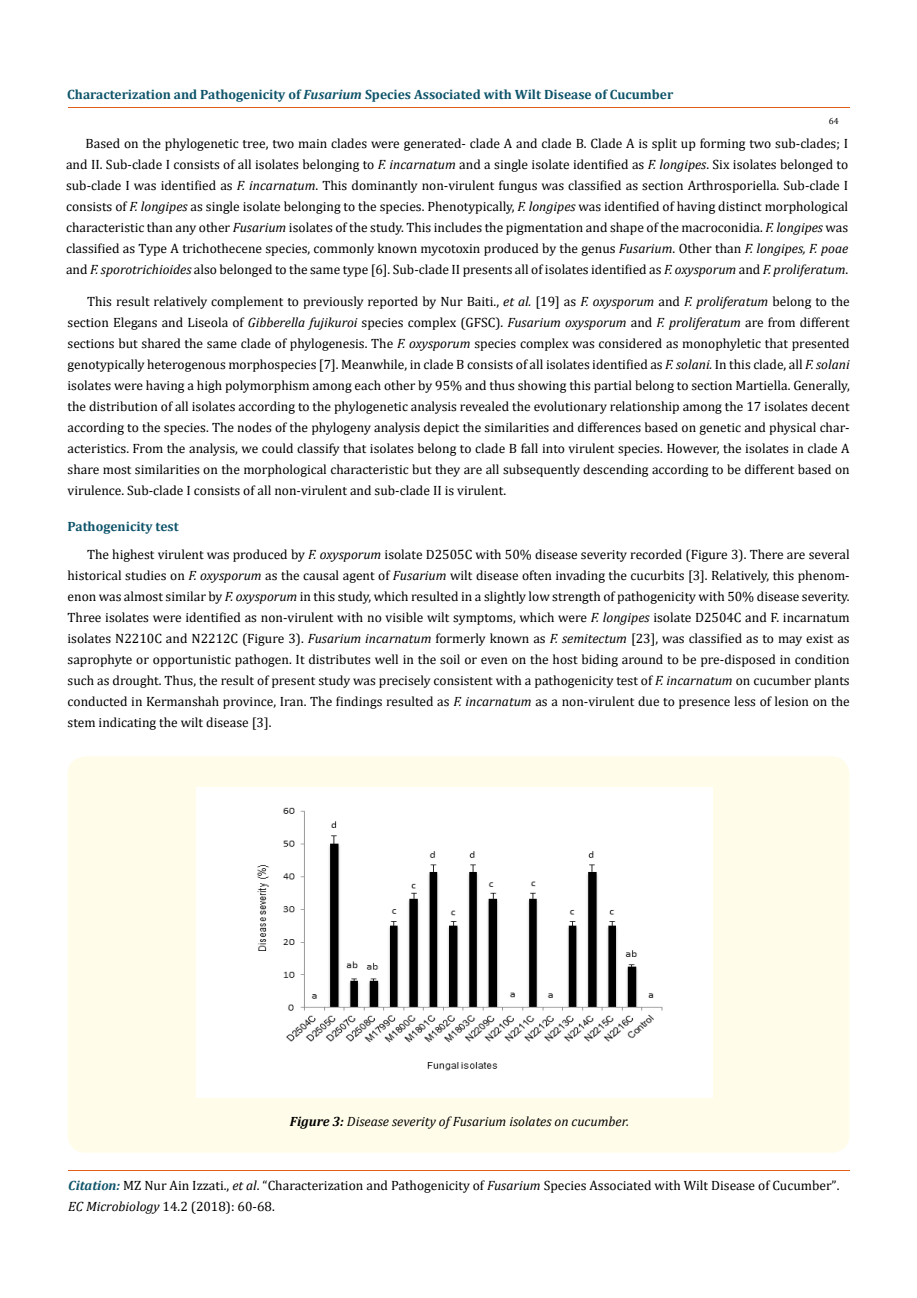
<style>
.page{position:relative;width:917px;height:1298px;background:#fff}
.page>*{position:absolute;margin:0;border:0;box-sizing:border-box;transform-origin:0 0}
.t1{font:13.5px/21px "Cambria";color:#000;text-align:justify}
.t2{font:700 13.5px "Cambria";color:#0e546a}
.t3{font:italic 13.5px "Cambria";color:#000}
.t4{font:9px "Cambria";color:#000}
.s1{font-style:italic}
.s2{font-weight:700;color:#0e546a}
.s3{font-weight:700}
.s4{font-weight:700;font-style:italic;color:#0e546a}
.s5{font-size:13.35px}
</style>
<div class="page">
<hr style="left:68px;top:108px;width:781px;height:1px;background:#e05d1a">
<hr style="left:68px;top:1170px;width:781px;height:1px;background:#e05d1a">
<div style="left:68px;top:756px;width:781px;height:396px;background:#fffde9;border-radius:18px"></div>
<img style="left:196px;top:787px;width:516px;height:310px">
<p class="t2" style="left:67px;top:85px;width:607px">Characterization and Pathogenicity of <span class="s1">Fusarium</span> Species Associated with Wilt Disease of Cucumber</p>
<p class="t4" style="left:828px;top:116px;width:11px">64</p>
<p class="t1" style="left:66px;top:132px;width:783px;text-indent:19px">Based on the phylogenetic tree, two main clades were generated- clade A and clade B. Clade A is split up forming two sub-clades; I and II. Sub-clade I consists of all isolates belonging to <span class="s1">F. incarnatum</span> and a single isolate identified as <span class="s1">F. longipes</span>. Six isolates belonged to sub-clade I was identified as <span class="s1">F. incarnatum</span>. This dominantly non-virulent fungus was classified as section Arthrosporiella. Sub-clade I consists of <span class="s1">F. longipes</span> as single isolate belonging to the species. Phenotypically, <span class="s1">F. longipes</span> was identified of having distinct morphological characteristic than any other <span class="s1">Fusarium</span> isolates of the study. This includes the pigmentation and shape of the macroconidia. <span class="s1">F. longipes</span> was classified as Type A trichothecene species, commonly known mycotoxin produced by the genus <span class="s1">Fusarium</span>. Other than <span class="s1">F. longipes, F. poae </span>and <span class="s1">F. sporotrichioides</span> also belonged to the same type [6]. Sub-clade II presents all of isolates identified as <span class="s1">F. oxysporum</span> and <span class="s1">F. proliferatum</span>.</p>
<p class="t1" style="left:68px;top:291px;width:783px;text-indent:19px">This result relatively complement to previously reported by Nur Baiti., <span class="s1">et al.</span> [19] as <span class="s1">F. oxysporum</span> and <span class="s1">F. proliferatum</span> belong to the section Elegans and Liseola of <span class="s1">Gibberella fujikuroi</span> species complex (GFSC). <span class="s1">Fusarium oxysporum</span> and <span class="s1">F. proliferatum</span> are from different sections but shared the same clade of phylogenesis. The <span class="s1">F. oxysporum</span> species complex was considered as monophyletic that presented genotypically heterogenous morphospecies [7]. Meanwhile, in clade B consists of all isolates identified as <span class="s1">F. solani.</span> In this clade, all <span class="s1">F. solani </span>isolates were having a high polymorphism among each other by 95% and thus showing this partial belong to section Martiella. Generally, the distribution of all isolates according to the phylogenetic analysis revealed the evolutionary relationship among the 17 isolates decent according to the species. The nodes of the phylogeny analysis depict the similarities and differences based on genetic and physical char&shy;acteristics. From the analysis, we could classify that isolates belong to clade B fall into virulent species. However, the isolates in clade A share most similarities on the morphological characteristic but they are all subsequently descending according to be different based on virulence. Sub-clade I consists of all non-virulent and sub-clade II is virulent.</p>
<p class="t1" style="left:87px;top:511px;width:764px;line-height:28.5px;text-indent:-19px"><span class="s2">Pathogenicity test<br></span>The highest virulent was produced by <span class="s1">F. oxysporum</span> isolate D2505C with 50% disease severity recorded (Figure 3). There are several</p>
<p class="t1" style="left:68px;top:565px;width:783px">historical studies on <span class="s1">F. oxysporum</span> as the causal agent of <span class="s1">Fusarium</span> wilt disease often invading the cucurbits [3]. Relatively, this phenom&shy;enon was almost similar by <span class="s1">F. oxysporum</span> in this study, which resulted in a slightly low strength of pathogenicity with 50% disease severity.<br>Three isolates were identified as non-virulent with no visible wilt symptoms, which were <span class="s1">F. longipes</span> isolate D2504C and F. incarnatum isolates N2210C and N2212C (Figure 3). <span class="s1">Fusarium incarnatum</span> formerly known as <span class="s1">F. semitectum</span> [23], was classified as to may exist as saprophyte or opportunistic pathogen. It distributes well in the soil or even on the host biding around to be pre-disposed in condition such as drought. Thus, the result of present study was precisely consistent with a pathogenicity test of <span class="s1">F. incarnatum</span> on cucumber plants conducted in Kermanshah province, Iran. The findings resulted as <span class="s1">F. incarnatum</span> as a non-virulent due to presence less of lesion on the stem indicating the wilt disease [3].</p>
<p class="t3" style="left:290px;top:1111px;width:341px"><span class="s3">Figure 3:</span> Disease severity of Fusarium isolates on cucumber.</p>
<p class="t1" style="left:68px;top:1175px;width:772px"><span class="s4">Citation:</span> MZ Nur Ain Izzati., <span class="s1">et al</span>. “Characterization and Pathogenicity of <span class="s1">Fusarium</span> Species Associated with Wilt Disease of Cucumber”<span class="s5">.<br></span><span class="s1">EC Microbiology</span> 14.2 (2018): 60-68.</p>
</div>
